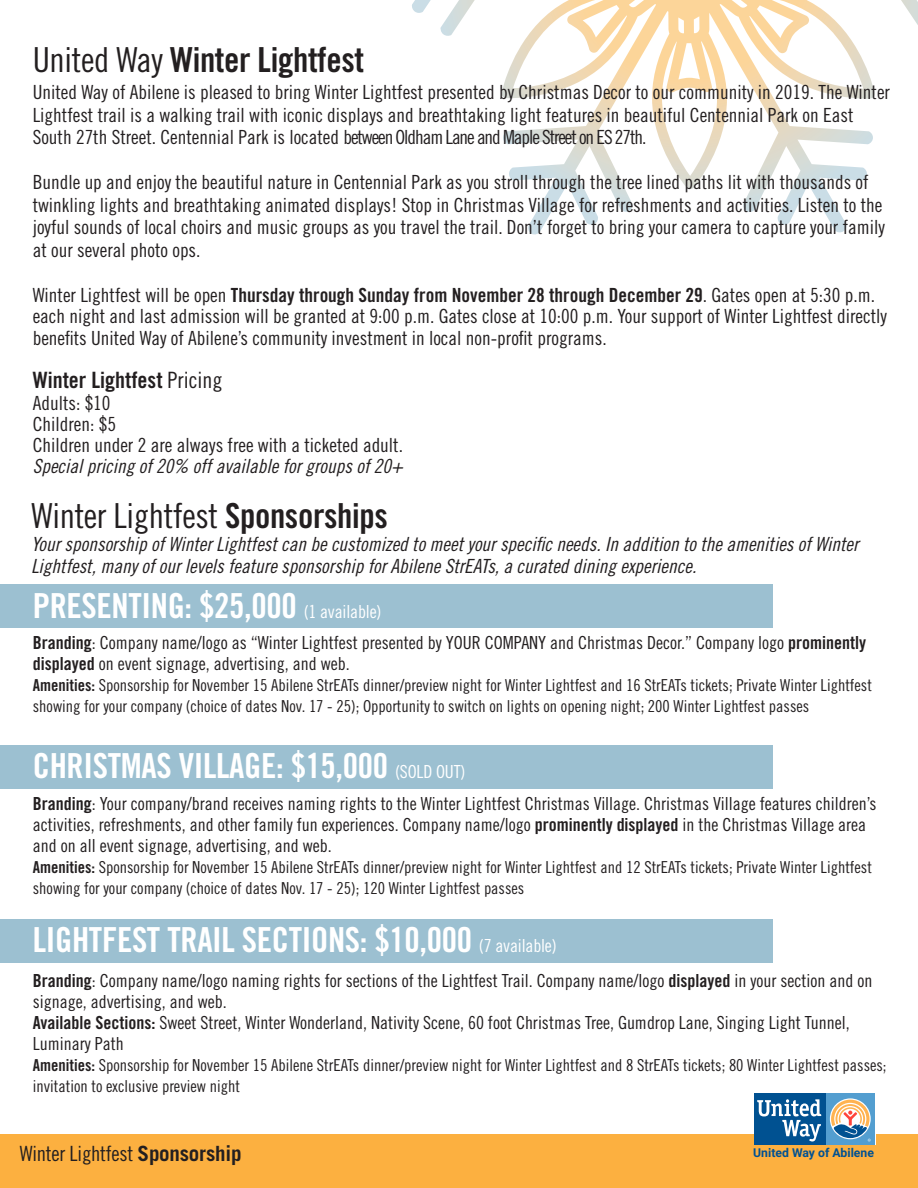
<style>
.page{position:relative;width:918px;height:1188px;background:#fff}
.page>*{position:absolute;margin:0;border:0;box-sizing:border-box;transform-origin:0 0}
.t1{font:34.5px "Trade Gothic Bold Cond Twenty";letter-spacing:-.01em;color:#fff}
.t2{font:34.5px "Trade Gothic Cond Eighteen";letter-spacing:-.01em;color:#231f20}
.t3{font:34.5px "Trade Gothic Bold Cond Twenty";letter-spacing:-.01em;color:#231f20}
.t4{font:22.5px "Trade Gothic Bold Cond Twenty";color:#231f20}
.t5{font:21px "Trade Gothic Cond Eighteen";letter-spacing:-.01em;color:#231f20}
.t6{font:19.5px/22.5px "Trade Gothic Cond Eighteen";color:#231f20}
.t7{font:19.5px/22.5px "Trade Gothic Cond Eighteen Obl";color:#231f20}
.t8{font:18px/21px "Trade Gothic Cond Eighteen";color:#231f20}
.t9{font:16.5px/21px "Trade Gothic Cond Eighteen";color:#231f20}
.t10{font:700 12.15px "Roboto";color:#005192}
.s1{font-family:"Trade Gothic Cond Eighteen"}
.s2{font-family:"Trade Gothic Bold Cond Twenty"}
.s3{font-family:"Trade Gothic Cond Eighteen";font-size:18px}
.s4{font-family:"Trade Gothic";font-weight:700}
</style>
<div class="page">
<svg style="left:412px;top:0;width:506px;height:235px"></svg>
<div style="left:0;top:1134px;width:918px;height:54px;background:#fcb040"></div>
<div style="left:826px;top:1094px;width:49px;height:51px;background:#539ed0"></div>
<div style="left:754px;top:1094px;width:72px;height:51px;background:#005191"></div>
<svg style="left:830px;top:1098px;width:41px;height:41px"></svg>
<svg style="left:757px;top:1099px;width:64px;height:43px"></svg>
<svg style="left:831px;top:1100px;width:40px;height:42px"></svg>
<div style="left:0;top:585px;width:773px;height:43px;background:#9cc0d1"></div>
<div style="left:0;top:745px;width:773px;height:43px;background:#9cc0d1"></div>
<div style="left:0;top:919px;width:773px;height:44px;background:#9cc0d1"></div>
<p class="t3" style="left:33px;top:39px;width:333px"><span class="s1">United Way</span> Winter Lightfest</p>
<p class="t6" style="left:33px;top:81px;width:859px">United Way of Abilene is pleased to bring Winter Lightfest presented by Christmas Decor to our community in 2019. The Winter<br>Lightfest trail is a walking trail with iconic displays and breathtaking light features in beautiful Centennial Park on East<br>South 27th Street. Centennial Park is located between Oldham Lane and Maple Street on ES 27th.</p>
<p class="t6" style="left:33px;top:171px;width:854px">Bundle up and enjoy the beautiful nature in Centennial Park as you stroll through the tree lined paths lit with thousands of twinkling lights and breathtaking animated displays! Stop in Christmas Village for refreshments and activities. Listen to the joyful sounds of local choirs and music groups as you travel the trail. Don’t forget to bring your camera to capture your family at our several photo ops.</p>
<p class="t6" style="left:33px;top:284px;width:856px;line-height:21.6px">Winter Lightfest will be open <span class="s2">Thursday through Sunday from November 28 through December 29</span>. Gates open at 5:30 p.m. each night and last admission will be granted at 9:00 p.m. Gates close at 10:00 p.m. Your support of Winter Lightfest directly benefits United Way of Abilene’s community investment in local non-profit programs.</p>
<p class="t4" style="left:33px;top:367px;width:191px">Winter Lightfest <span class="s1">Pricing</span></p>
<p class="t6" style="left:33px;top:391px;width:79px">Adults: $10</p>
<p class="t6" style="left:33px;top:412px;width:85px">Children: $5</p>
<p class="t6" style="left:33px;top:433px;width:372px">Children under 2 are always free with a ticketed adult.</p>
<p class="t7" style="left:33px;top:454px;width:372px">Special pricing of 20% off available for groups of 20+</p>
<p class="t2" style="left:32px;top:496px;width:358px">Winter Lightfest <span class="s2">Sponsorships</span></p>
<p class="t7" style="left:31px;top:532px;width:829px">Your sponsorship of Winter Lightfest can be customized to meet your specific needs. In addition to the amenities of Winter<br>Lightfest, many of our levels feature sponsorship for Abilene StrEATs, a curated dining experience.</p>
<p class="t1" style="left:33px;top:584px;width:350px">PRESENTING: $25,000 <span class="s3">(1 available)</span></p>
<p class="t8" style="left:33px;top:632px;width:835px"><span class="s2">Branding</span>: Company name/logo as “Winter Lightfest presented by YOUR COMPANY and Christmas Decor.” Company logo <span class="s2">prominently</span></p>
<p class="t8" style="left:33px;top:653px;width:318px"><span class="s2">displayed</span> on event signage, advertising, and web.</p>
<p class="t9" style="left:33px;top:675px;width:841px"><span class="s2">Amenities:</span> Sponsorship for November 15 Abilene StrEATs dinner/preview night for Winter Lightfest and 16 StrEATs tickets; Private Winter Lightfest showing for your company (choice of dates Nov. 17 - 25); Opportunity to switch on lights on opening night; 200 Winter Lightfest passes</p>
<p class="t1" style="left:33px;top:744px;width:434px">CHRISTMAS VILLAGE: $15,000 <span class="s3">(SOLD OUT)</span></p>
<p class="t8" style="left:33px;top:792px;width:845px"><span class="s2">Branding</span>: Your company/brand receives naming rights to the Winter Lightfest Christmas Village. Christmas Village features children’s activities, refreshments, and other family fun experiences. Company name/logo <span class="s2">prominently displayed</span> in the Christmas Village area and on all event signage, advertising, and web.</p>
<p class="t9" style="left:33px;top:856px;width:841px"><span class="s2">Amenities:</span> Sponsorship for November 15 Abilene StrEATs dinner/preview night for Winter Lightfest and 12 StrEATs tickets; Private Winter Lightfest showing for your company (choice of dates Nov. 17 - 25); 120 Winter Lightfest passes</p>
<p class="t1" style="left:33px;top:919px;width:525px">LIGHTFEST TRAIL SECTIONS: $10,000 <span class="s3">(7 available)</span></p>
<p class="t8" style="left:33px;top:970px;width:841px"><span class="s2">Branding</span>: Company name/logo naming rights for sections of the Lightfest Trail. Company name/logo <span class="s2">displayed</span> in your section and on signage, advertising, and web.</p>
<p class="t8" style="left:33px;top:1012px;width:819px"><span class="s2">Available Sections:</span> Sweet Street, Winter Wonderland, Nativity Scene, 60 foot Christmas Tree, Gumdrop Lane, Singing Light Tunnel,<br>Luminary Path</p>
<p class="t9" style="left:33px;top:1054px;width:855px"><span class="s2">Amenities:</span> Sponsorship for November 15 Abilene StrEATs dinner/preview night for Winter Lightfest and 8 StrEATs tickets; 80 Winter Lightfest passes; invitation to exclusive preview night</p>
<p class="t5" style="left:20px;top:1141px;width:223px">Winter Lightfest <span class="s4">Sponsorship</span></p>
<p class="t10" style="left:753px;top:1144px;width:122px">United Way of Abilene</p>
</div>
